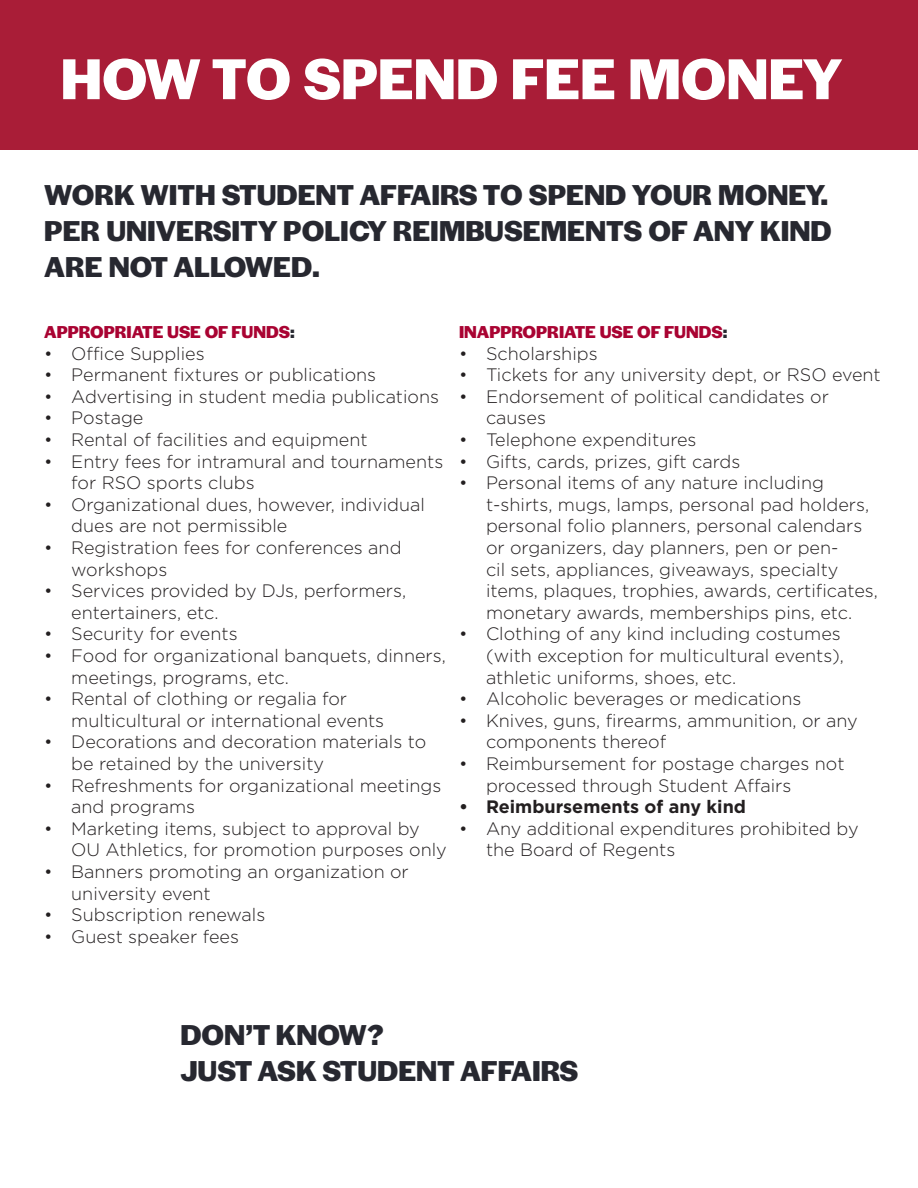
<style>
.page{position:relative;width:918px;height:1188px;background:#fff}
.page>*{position:absolute;margin:0;border:0;box-sizing:border-box;transform-origin:0 0}
.t1{font:700 60px "Halyard Display";color:#fff}
.t2{font:700 30px/36px "Halyard Display";color:#272830;text-align:justify}
.t3{font:300 18px/21.6px "Gotham";color:#231f20}
.t4{font:700 18px "Halyard Display";color:#a90332}
.t5{font:700 18px "Gotham";color:#231f20}
.s1{color:#272830}
</style>
<div class="page">
<div style="left:0;top:0;width:918px;height:149px;background:#a91d37"></div>
<p class="t1" style="left:61px;top:36px;width:783px">HOW TO SPEND FEE MONEY</p>
<p class="t2" style="left:44px;top:176px;width:789px">WORK WITH STUDENT AFFAIRS TO SPEND YOUR MONEY.<br>PER UNIVERSITY POLICY REIMBUSEMENTS OF ANY KIND ARE NOT ALLOWED.</p>
<p class="t4" style="left:44px;top:319px;width:252px">APPROPRIATE USE OF FUNDS<span class="s1">:</span></p>
<p class="t3" style="left:44px;top:342px;width:162px">• Office Supplies</p>
<p class="t3" style="left:44px;top:364px;width:333px">• Permanent fixtures or publications</p>
<p class="t3" style="left:44px;top:385px;width:396px">• Advertising in student media publications</p>
<p class="t3" style="left:44px;top:407px;width:101px">• Postage</p>
<p class="t3" style="left:44px;top:429px;width:325px">• Rental of facilities and equipment</p>
<p class="t3" style="left:71px;top:450px;width:374px;text-indent:-27px">• Entry fees for intramural and tournaments for RSO sports clubs</p>
<p class="t3" style="left:71px;top:493px;width:355px;text-indent:-27px">• Organizational dues, however, individual dues are not permissible</p>
<p class="t3" style="left:71px;top:537px;width:332px;text-indent:-27px">• Registration fees for conferences and workshops</p>
<p class="t3" style="left:71px;top:580px;width:336px;text-indent:-27px">• Services provided by DJs, performers, entertainers, etc.</p>
<p class="t3" style="left:44px;top:623px;width:195px">• Security for events</p>
<p class="t3" style="left:71px;top:645px;width:376px;text-indent:-27px">• Food for organizational banquets, dinners, meetings, programs, etc.</p>
<p class="t3" style="left:71px;top:688px;width:314px;text-indent:-27px">• Rental of clothing or regalia for multicultural or international events</p>
<p class="t3" style="left:71px;top:731px;width:356px;text-indent:-27px">• Decorations and decoration materials to be retained by the university</p>
<p class="t3" style="left:71px;top:774px;width:372px;text-indent:-27px">• Refreshments for organizational meetings and programs</p>
<p class="t3" style="left:71px;top:817px;width:377px;text-indent:-27px">• Marketing items, subject to approval by<br>OU Athletics, for promotion purposes only</p>
<p class="t3" style="left:71px;top:861px;width:339px;text-indent:-27px">• Banners promoting an organization or university event</p>
<p class="t3" style="left:44px;top:904px;width:223px">• Subscription renewals</p>
<p class="t3" style="left:44px;top:925px;width:196px">• Guest speaker fees</p>
<p class="t4" style="left:459px;top:319px;width:270px">INAPPROPRIATE USE OF FUNDS<span class="s1">:</span></p>
<p class="t3" style="left:459px;top:342px;width:140px">• Scholarships</p>
<p class="t3" style="left:459px;top:364px;width:423px">• Tickets for any university dept, or RSO event</p>
<p class="t3" style="left:486px;top:385px;width:345px;text-indent:-27px">• Endorsement of political candidates or causes</p>
<p class="t3" style="left:459px;top:429px;width:239px">• Telephone expenditures</p>
<p class="t3" style="left:459px;top:450px;width:283px">• Gifts, cards, prizes, gift cards</p>
<p class="t3" style="left:486px;top:472px;width:394px;text-indent:-27px">• Personal items of any nature including t-shirts, mugs, lamps, personal pad holders, personal folio planners, personal calendars or organizers, day planners, pen or pen-<br>cil sets, appliances, giveaways, specialty items, plaques, trophies, awards, certificates, monetary awards, memberships pins, etc.</p>
<p class="t3" style="left:486px;top:623px;width:359px;text-indent:-27px">• Clothing of any kind including costumes (with exception for multicultural events), athletic uniforms, shoes, etc.</p>
<p class="t3" style="left:459px;top:688px;width:344px">• Alcoholic beverages or medications</p>
<p class="t3" style="left:486px;top:709px;width:373px;text-indent:-27px">• Knives, guns, firearms, ammunition, or any components thereof</p>
<p class="t3" style="left:486px;top:753px;width:360px;text-indent:-27px">• Reimbursement for postage charges not processed through Student Affairs</p>
<p class="t5" style="left:459px;top:795px;width:289px">• Reimbursements of any kind</p>
<p class="t3" style="left:486px;top:817px;width:374px;text-indent:-27px">• Any additional expenditures prohibited by the Board of Regents</p>
<p class="t2" style="left:180px;top:1016px;width:205px">DON’T KNOW?</p>
<p class="t2" style="left:180px;top:1052px;width:399px">JUST ASK STUDENT AFFAIRS</p>
</div>
